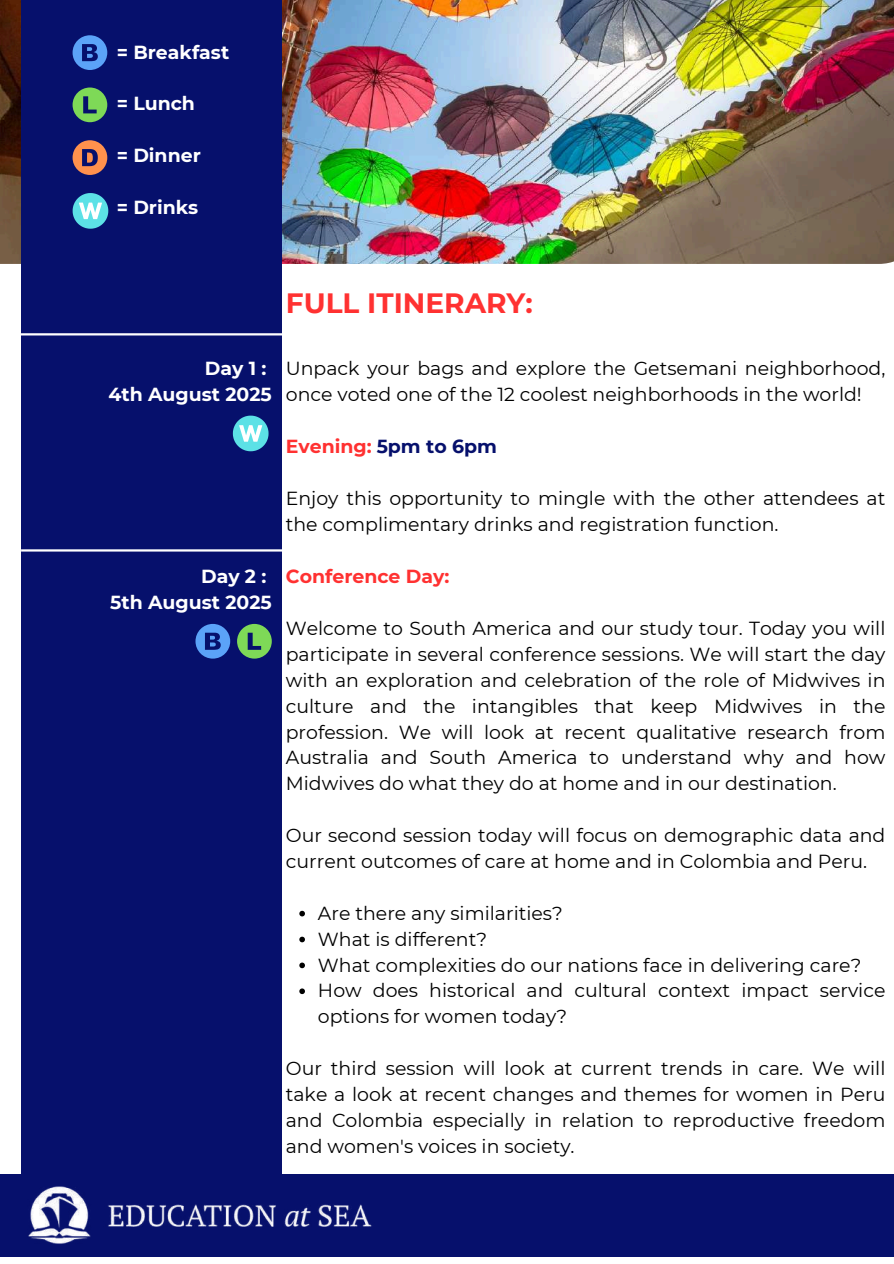
<style>
.page{position:relative;width:894px;height:1264px;background:#fff}
.page>*{position:absolute;margin:0;border:0;box-sizing:border-box;transform-origin:0 0}
.t1{font:700 27.9px "Montserrat";color:#ff3131}
.t2{font:18.9px/25.8px "Montserrat";color:#000}
.t3{font:700 18.9px/25.8px "Montserrat";color:#fff;text-align:right}
.t4{font:700 18.9px "Montserrat";color:#ff3131}
.s1{color:#06106c}
</style>
<div class="page">
<img style="left:0;top:0;width:893px;height:264px">
<div style="left:21px;top:0;width:260px;height:1230px;background:#06106c"></div>
<div style="left:0;top:1174px;width:893px;height:82px;background:#06106c"></div>
<img style="left:28px;top:1186px;width:344px;height:58px">
<svg style="left:73px;top:35px;width:34px;height:35px"></svg>
<svg style="left:73px;top:87px;width:34px;height:35px"></svg>
<svg style="left:73px;top:140px;width:34px;height:35px"></svg>
<svg style="left:73px;top:193px;width:35px;height:36px"></svg>
<svg style="left:195px;top:624px;width:35px;height:34px"></svg>
<svg style="left:237px;top:624px;width:35px;height:34px"></svg>
<svg style="left:233px;top:415px;width:35px;height:36px"></svg>
<hr style="left:21px;top:549px;width:286px;height:2px;background:#fff">
<hr style="left:4px;top:333px;width:286px;height:2px;background:#fff">
<svg style="left:299px;top:910px;width:6px;height:6px"></svg>
<svg style="left:299px;top:936px;width:6px;height:6px"></svg>
<svg style="left:299px;top:962px;width:6px;height:6px"></svg>
<svg style="left:299px;top:988px;width:6px;height:6px"></svg>
<p class="t3" style="left:117px;top:39px;width:114px">= Breakfast</p>
<p class="t3" style="left:117px;top:91px;width:80px">= Lunch</p>
<p class="t3" style="left:117px;top:142px;width:86px">= Dinner</p>
<p class="t3" style="left:117px;top:194px;width:83px">= Drinks</p>
<h1 class="t1" style="left:286px;top:286px;width:248px">FULL ITINERARY:</h1>
<p class="t3" style="left:108px;top:356px;width:165px">Day 1 :<br>4th August 2025</p>
<p class="t2" style="left:286px;top:356px;width:601px">Unpack your bags and explore the Getsemani neighborhood, once voted one of the 12 coolest neighborhoods in the world!</p>
<p class="t4" style="left:286px;top:435px;width:212px">Evening: <span class="s1">5pm to 6pm</span></p>
<p class="t2" style="left:286px;top:485px;width:601px">Enjoy this opportunity to mingle with the other attendees at the complimentary drinks and registration function.</p>
<p class="t3" style="left:110px;top:563px;width:163px">Day 2 :<br>5th August 2025</p>
<p class="t4" style="left:286px;top:565px;width:165px">Conference Day:</p>
<p class="t2" style="left:286px;top:615px;width:601px;text-align:justify">Welcome to South America and our study tour. Today you will participate in several conference sessions. We will start the day with an exploration and celebration of the role of Midwives in culture and the intangibles that keep Midwives in the profession. We will look at recent qualitative research from Australia and South America to understand why and how Midwives do what they do at home and in our destination.</p>
<p class="t2" style="left:286px;top:822px;width:601px">Our second session today will focus on demographic data and current outcomes of care at home and in Colombia and Peru.</p>
<p class="t2" style="left:318px;top:900px;width:569px">Are there any similarities?<br>What is different?<br>What complexities do our nations face in delivering care?<br>How does historical and cultural context impact service options for women today?</p>
<p class="t2" style="left:286px;top:1055px;width:601px;text-align:justify">Our third session will look at current trends in care. We will take a look at recent changes and themes for women in Peru and Colombia especially in relation to reproductive freedom and women's voices in society.</p>
</div>
